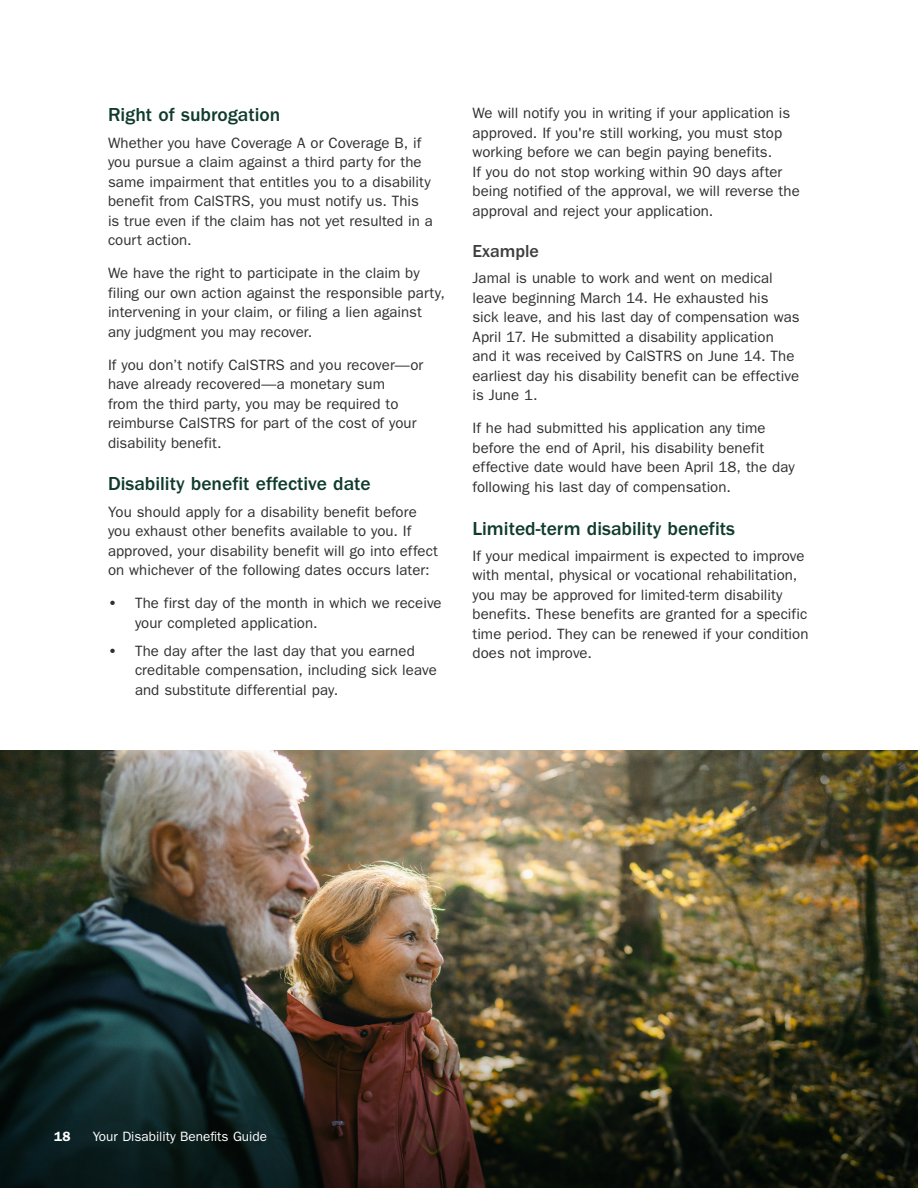
<style>
.page{position:relative;width:918px;height:1188px;background:#fff}
.page>*{position:absolute;margin:0;border:0;box-sizing:border-box;transform-origin:0 0}
.t1{font:500 19.5px "ITC Franklin Gothic Std";color:#103b2c}
.t2{font:500 18px "ITC Franklin Gothic Std";color:#3e3e3f}
.t3{font:15px/19.5px "ITC Franklin Gothic Std";letter-spacing:.005em;color:#312f30}
.t4{font:13.5px "ITC Franklin Gothic Std";color:#fff}
.t5{font:600 13.5px "ITC Franklin Gothic Std";color:#fff}
.s1{font-weight:600}
</style>
<div class="page">
<img style="left:0;top:751px;width:918px;height:437px">
<h3 class="t1" style="left:108px;top:104px;width:174px">Right of subrogation</h3>
<p class="t3" style="left:108px;top:133px;width:326px">Whether you have Coverage A or Coverage B, if you pursue a claim against a third party for the same impairment that entitles you to a disability benefit from CalSTRS, you must notify us. This is true even if the claim has not yet resulted in a court action.</p>
<p class="t3" style="left:108px;top:263px;width:338px">We have the right to participate in the claim by filing our own action against the responsible party, intervening in your claim, or filing a lien against any judgment you may recover.</p>
<p class="t3" style="left:108px;top:355px;width:317px">If you don’t notify CalSTRS and you recover—or have already recovered—a monetary sum<br>from the third party, you may be required to reimburse CalSTRS for part of the cost of your disability benefit.</p>
<h3 class="t1" style="left:108px;top:473px;width:264px">Disability benefit effective date</h3>
<p class="t3" style="left:108px;top:502px;width:332px">You should apply for a disability benefit before you exhaust other benefits available to you. If approved, your disability benefit will go into effect on whichever of the following dates occurs later:</p>
<p class="t3" style="left:135px;top:593px;width:308px;text-indent:-27px"><span class="s1">•</span> The first day of the month in which we receive your completed application.</p>
<p class="t3" style="left:135px;top:641px;width:303px;text-indent:-27px"><span class="s1">•</span> The day after the last day that you earned creditable compensation, including sick leave and substitute differential pay.</p>
<p class="t3" style="left:472px;top:104px;width:329px">We will notify you in writing if your application is approved. If you're still working, you must stop working before we can begin paying benefits.<br>If you do not stop working within 90 days after being notified of the approval, we will reverse the approval and reject your application.</p>
<h4 class="t2" style="left:472px;top:241px;width:68px">Example</h4>
<p class="t3" style="left:472px;top:269px;width:329px">Jamal is unable to work and went on medical leave beginning March 14. He exhausted his<br>sick leave, and his last day of compensation was April 17. He submitted a disability application and it was received by CalSTRS on June 14. The earliest day his disability benefit can be effective is June 1.</p>
<p class="t3" style="left:472px;top:419px;width:324px">If he had submitted his application any time before the end of April, his disability benefit effective date would have been April 18, the day following his last day of compensation.</p>
<h3 class="t1" style="left:472px;top:517px;width:264px">Limited-term disability benefits</h3>
<p class="t3" style="left:472px;top:546px;width:338px">If your medical impairment is expected to improve with mental, physical or vocational rehabilitation, you may be approved for limited-term disability benefits. These benefits are granted for a specific time period. They can be renewed if your condition does not improve.</p>
<p class="t5" style="left:54px;top:1128px;width:18px">18</p>
<p class="t4" style="left:93px;top:1128px;width:176px">Your Disability Benefits Guide</p>
</div>
